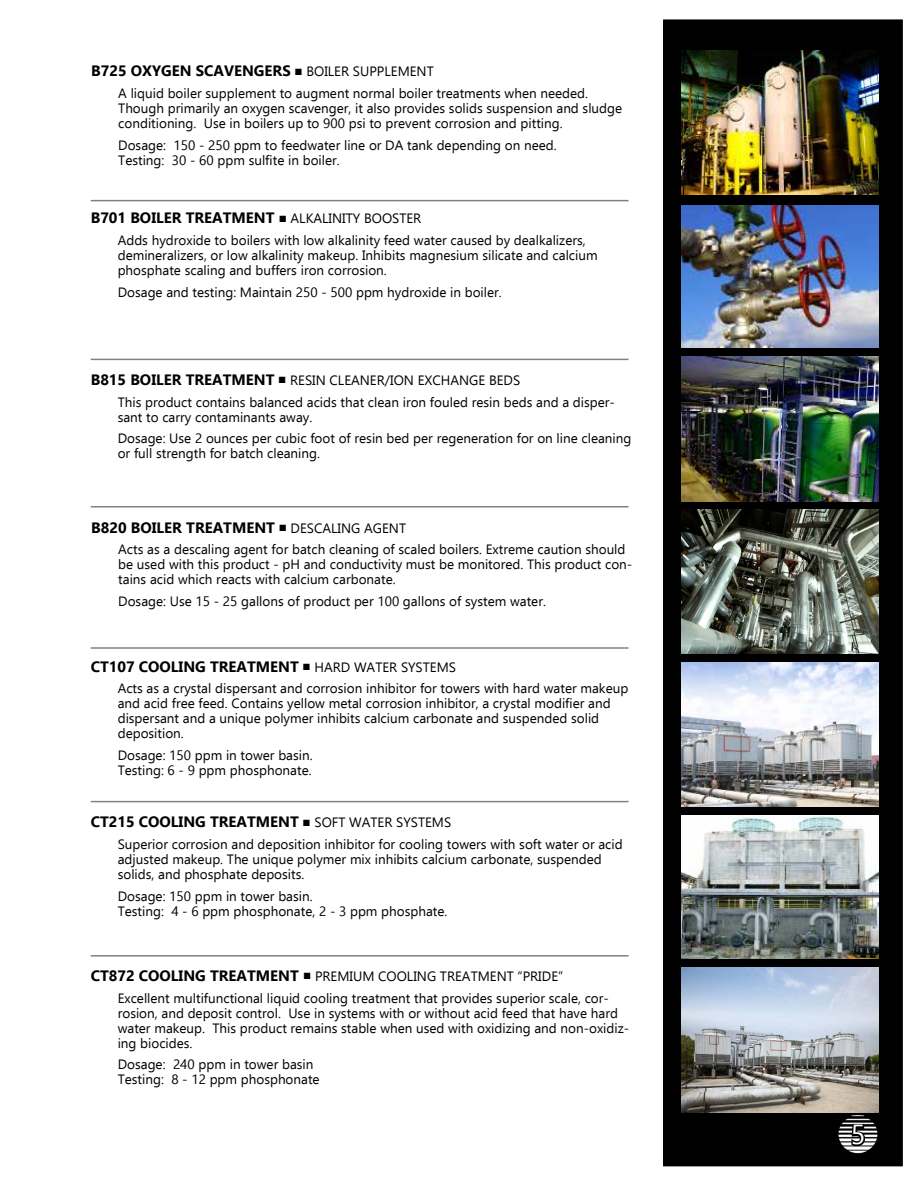
<style>
.page{position:relative;width:918px;height:1188px;background:#fff}
.page>*{position:absolute;margin:0;border:0;box-sizing:border-box;transform-origin:0 0}
.t1{font:27px "Ebrima";color:#fff}
.t2{font:700 15px "Ebrima";color:#000}
.t3{font:13.5px/15px "Ebrima";color:#000}
.s1{font-family:"Arial";font-weight:400;font-size:13.5px}
.s2{font-weight:400;font-size:13.5px}
.s3{font-weight:700;font-size:15px}
.s4{font-family:"Arial"}
</style>
<div class="page">
<div style="left:664px;top:20px;width:238px;height:1146px;background:#000"></div>
<div style="left:663px;top:19px;width:240px;height:1147px;border:2px solid #000"></div>
<hr style="left:91px;top:200px;width:538px;height:1px;background:#000">
<hr style="left:91px;top:359px;width:538px;height:1px;background:#000">
<hr style="left:91px;top:506px;width:538px;height:2px;background:#000">
<hr style="left:91px;top:647px;width:538px;height:2px;background:#000">
<hr style="left:91px;top:801px;width:538px;height:1px;background:#000">
<hr style="left:91px;top:955px;width:538px;height:2px;background:#000">
<img style="left:838px;top:1115px;width:40px;height:39px">
<svg style="left:850px;top:1122px;width:17px;height:26px"></svg>
<img style="left:682px;top:205px;width:196px;height:143px">
<img style="left:682px;top:357px;width:196px;height:144px">
<img style="left:682px;top:509px;width:196px;height:145px">
<img style="left:681px;top:50px;width:197px;height:145px">
<img style="left:682px;top:662px;width:196px;height:144px">
<img style="left:682px;top:815px;width:196px;height:143px">
<img style="left:682px;top:968px;width:196px;height:144px">
<p class="t2" style="left:91px;top:60px;width:344px">B725 OXYGEN SCAVENGERS <span class="s1">■</span> <span class="s2">boiler supplement</span></p>
<p class="t3" style="left:118px;top:85px;width:505px">A liquid boiler supplement to augment normal boiler treatments when needed.<br>Though primarily an oxygen scavenger, it also provides solids suspension and sludge conditioning. Use in boilers up to 900 psi to prevent corrosion and pitting.</p>
<p class="t3" style="left:118px;top:137px;width:440px">Dosage: 150 - 250 ppm to feedwater line or DA tank depending on need.<br>Testing: 30 - 60 ppm sulfite in boiler.</p>
<p class="t2" style="left:91px;top:207px;width:332px">B701 BOILER TREATMENT <span class="s1">■</span> <span class="s2">Alkalinity booster</span></p>
<p class="t3" style="left:118px;top:232px;width:482px">Adds hydroxide to boilers with low alkalinity feed water caused by dealkalizers, demineralizers, or low alkalinity makeup. Inhibits magnesium silicate and calcium phosphate scaling and buffers iron corrosion.</p>
<p class="t3" style="left:118px;top:284px;width:386px">Dosage and testing: Maintain 250 - 500 ppm hydroxide in boiler.</p>
<p class="t3" style="left:118px;top:369px;width:499px;line-height:21.8px;text-indent:-27px"><span class="s3">B815 BOILER TREATMENT</span> <span class="s4">■</span> resin cleaner/ion exchange beds<br>This product contains balanced acids that clean iron fouled resin beds and a disper-</p>
<p class="t3" style="left:118px;top:406px;width:515px;line-height:21.8px">sant to carry contaminants away.<br>Dosage: Use 2 ounces per cubic foot of resin bed per regeneration for on line cleaning</p>
<p class="t3" style="left:118px;top:446px;width:204px">or full strength for batch cleaning.</p>
<p class="t2" style="left:91px;top:516px;width:316px">B820 BOILER TREATMENT <span class="s1">■</span> <span class="s2">descaling agent</span></p>
<p class="t3" style="left:118px;top:542px;width:516px">Acts as a descaling agent for batch cleaning of scaled boilers. Extreme caution should be used with this product - pH and conductivity must be monitored. This product con&shy;tains acid which reacts with calcium carbonate.</p>
<p class="t3" style="left:118px;top:593px;width:429px">Dosage: Use 15 - 25 gallons of product per 100 gallons of system water.</p>
<p class="t2" style="left:91px;top:655px;width:365px">CT107 COOLING TREATMENT <span class="s1">■</span> <span class="s2">hard water systems</span></p>
<p class="t3" style="left:118px;top:681px;width:512px">Acts as a crystal dispersant and corrosion inhibitor for towers with hard water makeup and acid free feed. Contains yellow metal corrosion inhibitor, a crystal modifier and dispersant and a unique polymer inhibits calcium carbonate and suspended solid deposition.</p>
<p class="t3" style="left:118px;top:748px;width:197px">Dosage: 150 ppm in tower basin.<br>Testing: 6 - 9 ppm phosphonate.</p>
<p class="t2" style="left:91px;top:811px;width:361px">CT215 COOLING TREATMENT <span class="s1">■</span> <span class="s2">soft water systems</span></p>
<p class="t3" style="left:118px;top:836px;width:507px">Superior corrosion and deposition inhibitor for cooling towers with soft water or acid adjusted makeup. The unique polymer mix inhibits calcium carbonate, suspended solids, and phosphate deposits.</p>
<p class="t3" style="left:118px;top:888px;width:331px">Dosage: 150 ppm in tower basin.<br>Testing: 4 - 6 ppm phosphonate, 2 - 3 ppm phosphate.</p>
<p class="t2" style="left:91px;top:965px;width:68px">CT872 COOLING</p>
<p class="t2" style="left:210px;top:965px;width:19px">TREA</p>
<p class="t2" style="left:247px;top:965px;width:21px">TMEN</p>
<p class="t3" style="left:290px;top:968px;width:35px"><span class="s3">T</span> <span class="s4">■</span> PREMIUM</p>
<p class="t3" style="left:378px;top:968px;width:10px">COOLING</p>
<p class="t3" style="left:440px;top:968px;width:10px">TREATMENT</p>
<p class="t3" style="left:518px;top:968px;width:13px">“PRIDE</p>
<p class="t3" style="left:118px;top:965px;width:493px;line-height:21.8px;text-indent:440px">”<br>Excellent multifunctional liquid cooling treatment that provides superior scale, cor-</p>
<p class="t3" style="left:118px;top:1005px;width:513px">rosion, and deposit control. Use in systems with or without acid feed that have hard water makeup. This product remains stable when used with oxidizing and non-oxidiz&shy;ing biocides.</p>
<p class="t3" style="left:118px;top:1057px;width:204px">Dosage: 240 ppm in tower basin<br>Testing: 8 - 12 ppm phosphonate</p>
<h1 class="t1" style="left:851px;top:1116px;width:16px">5</h1>
</div>
